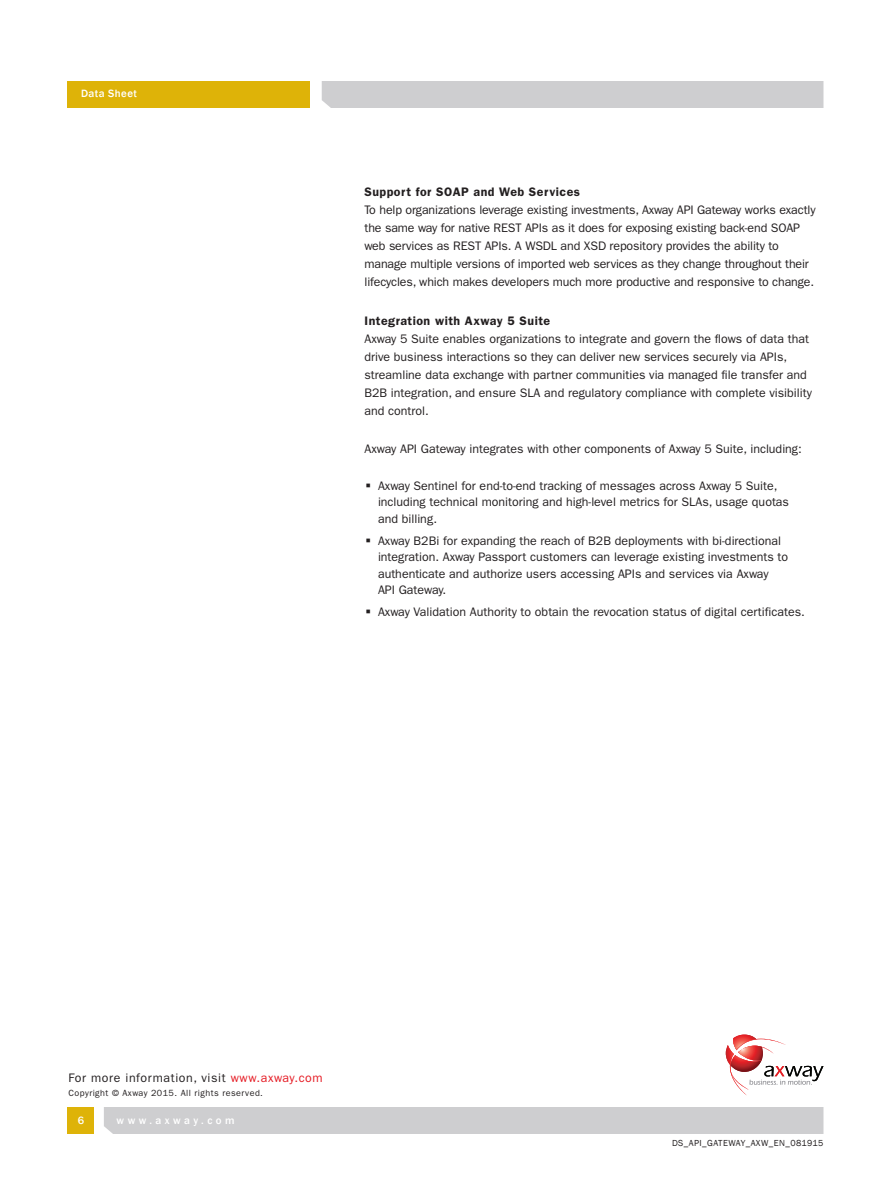
<style>
.page{position:relative;width:891px;height:1188px;background:#fff}
.page>*{position:absolute;margin:0;border:0;box-sizing:border-box;transform-origin:0 0}
.body_copy{font:12.3px/18px "ITC Franklin Gothic Std";color:#231f20}
.Subhead_black{font:600 12.3px "ITC Franklin Gothic Std";letter-spacing:.04em;color:#231f20}
.body_copy-2{font:12.3px "ITC Franklin Gothic Std";letter-spacing:.05em;color:#231f20}
.t1{font:500 10.8px "Franklin Gothic";letter-spacing:.32em;color:#fff}
.t2{font:500 10.8px "Franklin Gothic";letter-spacing:.04em;color:#fff}
.t3{font:500 10.8px "Franklin Gothic";letter-spacing:.3em;color:#fff}
.t4{font:9px "ITC Franklin Gothic Std";letter-spacing:.05em;color:#231f20}
.t5{font:9px "Franklin Gothic";letter-spacing:.05em;color:#231f20}
.s1{color:#e51a23}
</style>
<div class="page">
<div style="left:68px;top:81px;width:242px;height:27px;background:#deb308"></div>
<div style="left:322px;top:81px;width:502px;height:27px;background:#ceced0"></div>
<div style="left:68px;top:1107px;width:26px;height:27px;background:#deb308"></div>
<div style="left:104px;top:1107px;width:720px;height:27px;background:#ceced0"></div>
<svg style="left:726px;top:1035px;width:98px;height:61px"></svg>
<p class="t2" style="left:81px;top:87px;width:57px">Data Sheet</p>
<p class="Subhead_black" style="left:364px;top:185px;width:217px">Support for SOAP and Web Services</p>
<p class="body_copy" style="left:364px;top:201px;width:453px">To help organizations leverage existing investments, Axway API Gateway works exactly the same way for native REST APIs as it does for exposing existing back-end SOAP web services as REST APIs. A WSDL and XSD repository provides the ability to manage multiple versions of imported web services as they change throughout their lifecycles, which makes developers much more productive and responsive to change.</p>
<p class="Subhead_black" style="left:364px;top:313px;width:187px">Integration with Axway 5 Suite</p>
<p class="body_copy" style="left:364px;top:330px;width:449px">Axway 5 Suite enables organizations to integrate and govern the flows of data that drive business interactions so they can deliver new services securely via APIs, streamline data exchange with partner communities via managed file transfer and B2B integration, and ensure SLA and regulatory compliance with complete visibility and control.</p>
<p class="body_copy" style="left:364px;top:440px;width:439px">Axway API Gateway integrates with other components of Axway 5 Suite, including:</p>
<p class="body_copy" style="left:378px;top:477px;width:413px;line-height:16.5px">Axway Sentinel for end-to-end tracking of messages across Axway 5 Suite, including technical monitoring and high-level metrics for SLAs, usage quotas and billing.</p>
<p class="body_copy" style="left:378px;top:532px;width:412px;line-height:16.5px">Axway B2Bi for expanding the reach of B2B deployments with bi-directional integration. Axway Passport customers can leverage existing investments to authenticate and authorize users accessing APIs and services via Axway API Gateway.</p>
<p class="body_copy" style="left:378px;top:603px;width:428px">Axway Validation Authority to obtain the revocation status of digital certificates.</p>
<p class="body_copy-2" style="left:69px;top:1070px;width:256px">For more information, visit <span class="s1">www.axway.com</span></p>
<p class="t4" style="left:69px;top:1088px;width:196px">Copyright © Axway 2015. All rights reserved.</p>
<p class="t3" style="left:78px;top:1113px;width:8px">6</p>
<p class="t1" style="left:117px;top:1113px;width:120px">www.axway.com</p>
<p class="t5" style="left:672px;top:1137px;width:153px">DS_API_GATEWAY_AXW_EN_081915</p>
</div>
